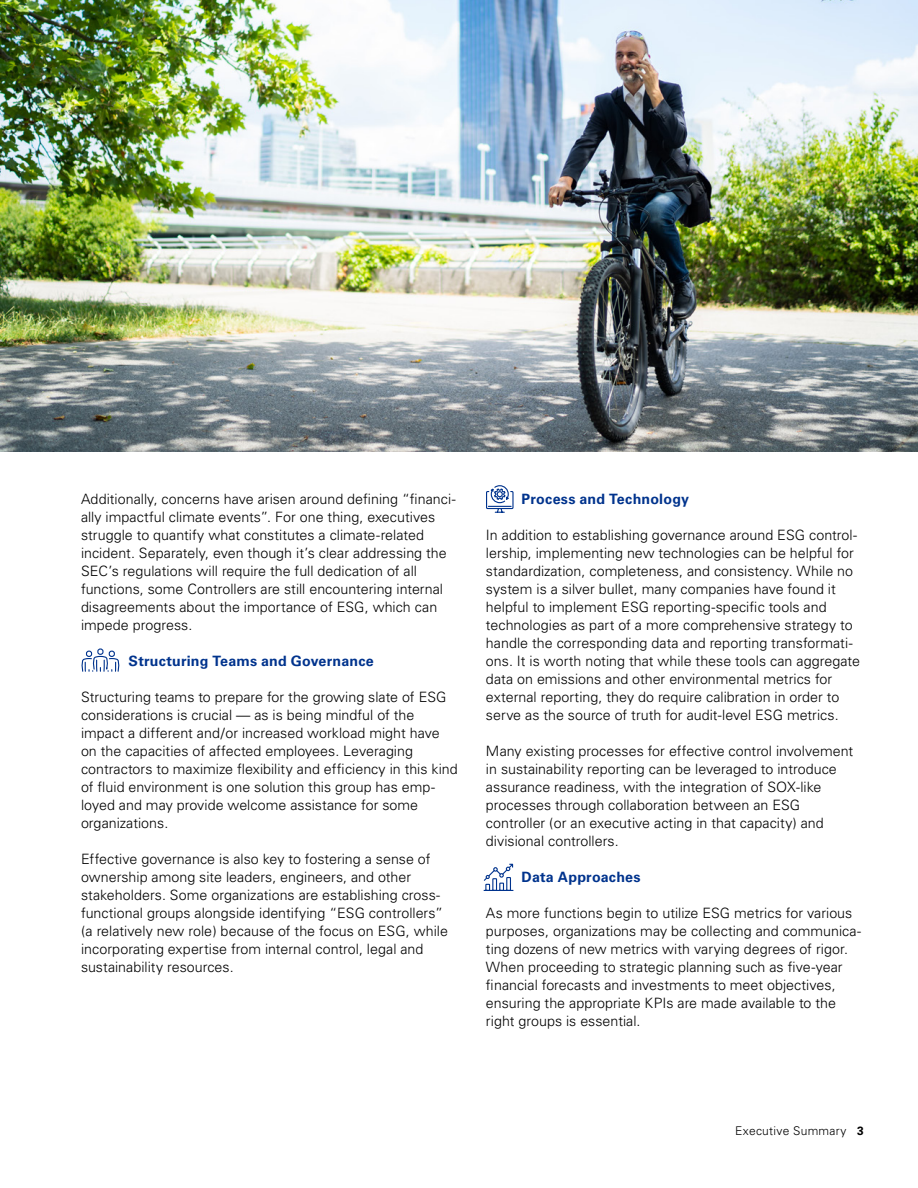
<style>
.page{position:relative;width:918px;height:1188px;background:#fff}
.page>*{position:absolute;margin:0;border:0;box-sizing:border-box;transform-origin:0 0}
.t1{font:300 14.25px/18px "Univers";color:#000}
.t2{font:700 14.25px "Univers LT Std";letter-spacing:.015em;color:#00338d}
.t3{font:300 12px "Univers";letter-spacing:.025em;color:#000}
.s1{font-weight:700}
</style>
<div class="page">
<img style="left:0;top:0;width:918px;height:451px">
<svg style="left:81px;top:648px;width:39px;height:24px"></svg>
<svg style="left:486px;top:485px;width:28px;height:28px"></svg>
<svg style="left:483px;top:863px;width:31px;height:28px"></svg>
<p class="t1" style="left:81px;top:490px;width:376px">Additionally, concerns have arisen around defining “financi&shy;ally impactful climate events”. For one thing, executives struggle to quantify what constitutes a climate-related incident. Separately, even though it’s clear addressing the SEC’s regulations will require the full dedication of all functions, some Controllers are still encountering internal disagreements about the importance of ESG, which can impede progress.</p>
<p class="t2" style="left:129px;top:653px;width:247px">Structuring Teams and Governance</p>
<p class="t1" style="left:81px;top:688px;width:378px">Structuring teams to prepare for the growing slate of ESG considerations is crucial — as is being mindful of the impact a different and/or increased workload might have on the capacities of affected employees. Leveraging contractors to maximize flexibility and efficiency in this kind of fluid environment is one solution this group has emp&shy;loyed and may provide welcome assistance for some organizations.</p>
<p class="t1" style="left:81px;top:850px;width:368px">Effective governance is also key to fostering a sense of ownership among site leaders, engineers, and other stakeholders. Some organizations are establishing cross&shy;functional groups alongside identifying “ESG controllers” (a relatively new role) because of the focus on ESG, while incorporating expertise from internal control, legal and sustainability resources.</p>
<p class="t2" style="left:522px;top:491px;width:169px">Process and Technology</p>
<p class="t1" style="left:486px;top:526px;width:376px">In addition to establishing governance around ESG control&shy;lership, implementing new technologies can be helpful for standardization, completeness, and consistency. While no system is a silver bullet, many companies have found it helpful to implement ESG reporting-specific tools and technologies as part of a more comprehensive strategy to handle the corresponding data and reporting transformati&shy;ons. It is worth noting that while these tools can aggregate data on emissions and other environmental metrics for external reporting, they do require calibration in order to serve as the source of truth for audit-level ESG metrics.</p>
<p class="t1" style="left:486px;top:742px;width:369px">Many existing processes for effective control involvement in sustainability reporting can be leveraged to introduce assurance readiness, with the integration of SOX-like processes through collaboration between an ESG controller (or an executive acting in that capacity) and divisional controllers.</p>
<p class="t2" style="left:522px;top:869px;width:121px">Data Approaches</p>
<p class="t1" style="left:486px;top:904px;width:377px">As more functions begin to utilize ESG metrics for various purposes, organizations may be collecting and communica&shy;ting dozens of new metrics with varying degrees of rigor.<br>When proceeding to strategic planning such as five-year financial forecasts and investments to meet objectives, ensuring the appropriate KPIs are made available to the right groups is essential.</p>
<p class="t3" style="left:735px;top:1124px;width:130px">Executive Summary <span class="s1">3</span></p>
</div>
